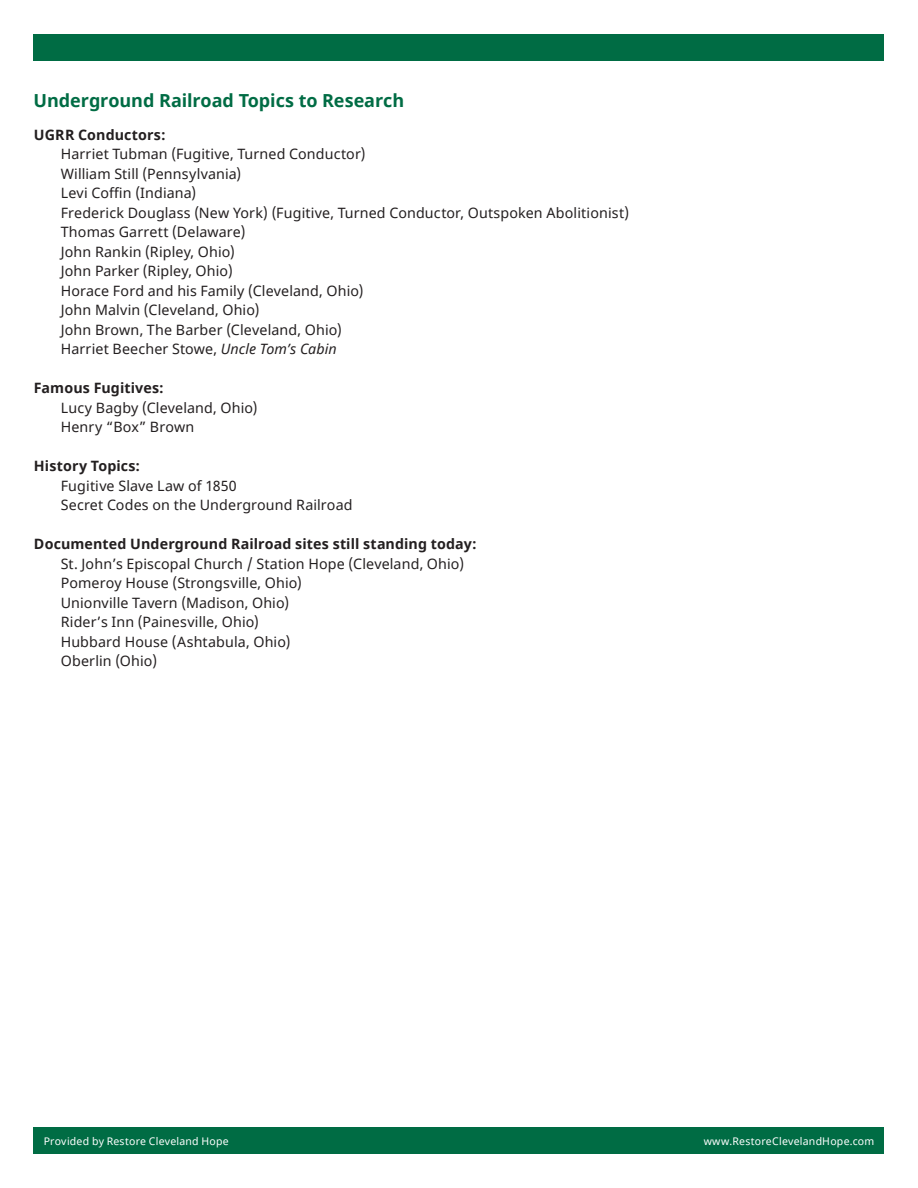
<style>
.page{position:relative;width:918px;height:1188px;background:#fff}
.page>*{position:absolute;margin:0;border:0;box-sizing:border-box;transform-origin:0 0}
.t1{font:700 18px "Noto Sans";letter-spacing:-.005em;color:#006c44}
.t2{font:14.25px "Noto Sans";letter-spacing:.01em;color:#231f20}
.t3{font:700 14.25px "Noto Sans";letter-spacing:.01em;color:#231f20}
.t4{font:10.5px "Noto Sans";letter-spacing:.025em;color:#fff}
.s1{font-style:italic}
</style>
<div class="page">
<div style="left:34px;top:1127px;width:850px;height:27px;background:#006c44"></div>
<div style="left:34px;top:34px;width:850px;height:27px;background:#006c44"></div>
<p class="t1" style="left:34px;top:87px;width:372px">Underground Railroad Topics to Research</p>
<p class="t3" style="left:34px;top:124px;width:133px">UGRR Conductors:</p>
<p class="t2" style="left:61px;top:144px;width:306px">Harriet Tubman (Fugitive, Turned Conductor)</p>
<p class="t2" style="left:61px;top:164px;width:182px">William Still (Pennsylvania)</p>
<p class="t2" style="left:61px;top:183px;width:137px">Levi Coffin (Indiana)</p>
<p class="t2" style="left:61px;top:203px;width:570px">Frederick Douglass (New York) (Fugitive, Turned Conductor, Outspoken Abolitionist)</p>
<p class="t2" style="left:61px;top:222px;width:186px">Thomas Garrett (Delaware)</p>
<p class="t2" style="left:61px;top:242px;width:176px">John Rankin (Ripley, Ohio)</p>
<p class="t2" style="left:61px;top:261px;width:173px">John Parker (Ripley, Ohio)</p>
<p class="t2" style="left:61px;top:281px;width:304px">Horace Ford and his Family (Cleveland, Ohio)</p>
<p class="t2" style="left:61px;top:300px;width:200px">John Malvin (Cleveland, Ohio)</p>
<p class="t2" style="left:61px;top:320px;width:283px">John Brown, The Barber (Cleveland, Ohio)</p>
<p class="t2" style="left:61px;top:339px;width:278px">Harriet Beecher Stowe, <span class="s1">Uncle Tom’s Cabin</span></p>
<p class="t3" style="left:34px;top:378px;width:131px">Famous Fugitives:</p>
<p class="t2" style="left:61px;top:398px;width:198px">Lucy Bagby (Cleveland, Ohio)</p>
<p class="t2" style="left:61px;top:417px;width:135px">Henry “Box” Brown</p>
<p class="t3" style="left:34px;top:456px;width:108px">History Topics:</p>
<p class="t2" style="left:61px;top:476px;width:178px">Fugitive Slave Law of 1850</p>
<p class="t2" style="left:61px;top:495px;width:293px">Secret Codes on the Underground Railroad</p>
<p class="t3" style="left:34px;top:534px;width:444px">Documented Underground Railroad sites still standing today:</p>
<p class="t2" style="left:61px;top:554px;width:405px">St. John’s Episcopal Church / Station Hope (Cleveland, Ohio)</p>
<p class="t2" style="left:61px;top:573px;width:243px">Pomeroy House (Strongsville, Ohio)</p>
<p class="t2" style="left:61px;top:593px;width:230px">Unionville Tavern (Madison, Ohio)</p>
<p class="t2" style="left:61px;top:612px;width:200px">Rider’s Inn (Painesville, Ohio)</p>
<p class="t2" style="left:61px;top:632px;width:231px">Hubbard House (Ashtabula, Ohio)</p>
<p class="t2" style="left:61px;top:651px;width:98px">Oberlin (Ohio)</p>
<p class="t4" style="left:44px;top:1134px;width:187px">Provided by Restore Cleveland Hope</p>
<p class="t4" style="left:704px;top:1134px;width:172px">www.RestoreClevelandHope.com</p>
</div>
